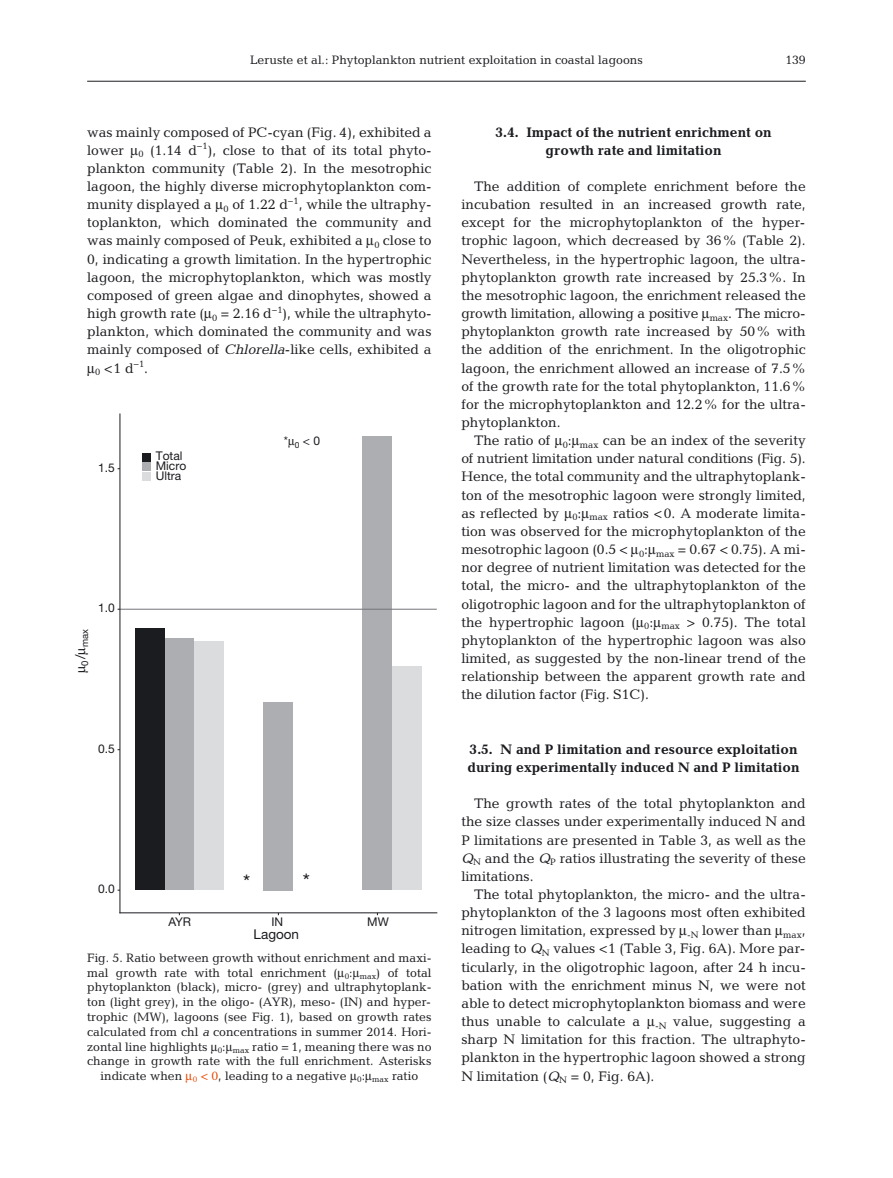
<style>
.page{position:relative;width:893px;height:1178px;background:#fff}
.page>*{position:absolute;margin:0;border:0;box-sizing:border-box;transform-origin:0 0}
.t1{font:20.25px "Helvetica Neue";color:#1b1c20}
.t2{font:13.95px/18.1px "Candida";color:#1b1c20;text-align:justify}
.t3{font:700 13.95px/18.1px "Candida";color:#1b1c20;text-align:center}
.t4{font:13.5px "Helvetica Neue";color:#1b1c20}
.t5{font:12.3px/14.9px "Candida";color:#1b1c20;text-align:center}
.t6{font:12px/9.8px "Helvetica Neue";color:#1b1c20}
.t7{font:9.45px "Helvetica Neue";color:#1b1c20}
.s1{font-family:"Oblique Straight Plain"}
.s2{color:#e84700}
</style>
<div class="page">
<hr style="left:87px;top:81px;width:719px;height:1px;background:#1b1c20">
<div style="left:194px;top:641px;width:30px;height:249px;background:#dadcde"></div>
<div style="left:164px;top:639px;width:30px;height:251px;background:#adaeb1"></div>
<div style="left:135px;top:629px;width:29px;height:261px;background:#1b1c20"></div>
<div style="left:264px;top:702px;width:29px;height:188px;background:#adaeb1"></div>
<div style="left:392px;top:666px;width:30px;height:224px;background:#dadcde"></div>
<div style="left:363px;top:437px;width:29px;height:453px;background:#adaeb1"></div>
<hr style="left:120px;top:609px;width:317px;height:1px;background:#747378">
<hr style="left:120px;top:414px;width:1px;height:499px;background:#1b1c20">
<hr style="left:120px;top:912px;width:317px;height:1px;background:#1b1c20">
<div style="left:142px;top:453px;width:9px;height:9px;background:#1b1c20"></div>
<div style="left:142px;top:463px;width:9px;height:8px;background:#adaeb1"></div>
<div style="left:142px;top:472px;width:9px;height:9px;background:#dadcde"></div>
<p class="t5" style="left:250px;top:53px;width:394px">Leruste et al.: Phytoplankton nutrient exploitation in coastal lagoons</p>
<p class="t5" style="left:785px;top:53px;width:22px">139</p>
<p class="t2" style="left:87px;top:124px;width:346px">was mainly composed of PC-cyan (Fig. 4), exhibited a</p>
<p class="t2" style="left:87px;top:142px;width:346px">lower <sub>0</sub> (1.14 d<sup>−1</sup>), close to that of its total phyto-</p>
<p class="t2" style="left:87px;top:160px;width:346px">plankton community (Table 2). In the mesotrophic</p>
<p class="t2" style="left:87px;top:179px;width:346px">lagoon, the highly diverse microphytoplankton com-</p>
<p class="t2" style="left:87px;top:197px;width:346px">munity displayed a <sub>0</sub> of 1.22 d<sup>−1</sup>, while the ultraphy-</p>
<p class="t2" style="left:87px;top:215px;width:346px">toplankton, which dominated the community and</p>
<p class="t2" style="left:87px;top:233px;width:346px">was mainly composed of Peuk, exhibited a <sub>0</sub> close to</p>
<p class="t2" style="left:87px;top:251px;width:346px">0, indicating a growth limitation. In the hypertrophic</p>
<p class="t2" style="left:87px;top:269px;width:346px">lagoon, the microphytoplankton, which was mostly</p>
<p class="t2" style="left:87px;top:288px;width:346px">composed of green algae and dinophytes, showed a</p>
<p class="t2" style="left:87px;top:306px;width:346px">high growth rate ( <sub>0</sub> = 2.16 d<sup>−1</sup>), while the ultraphyto-</p>
<p class="t2" style="left:87px;top:324px;width:346px">plankton, which dominated the community and was</p>
<p class="t2" style="left:87px;top:342px;width:346px">mainly composed of <span class="s1">Chlorella</span>-like cells, exhibited a</p>
<p class="t2" style="left:95px;top:360px;width:54px"><sub>0</sub> &lt;1 d<sup>−1</sup>.</p>
<p class="t6" style="left:98px;top:464px;width:18px">1.5</p>
<p class="t6" style="left:156px;top:452px;width:32px">Total<br>Micro</p>
<p class="t6" style="left:156px;top:472px;width:27px">Ultra</p>
<p class="t6" style="left:284px;top:437px;width:38px">* <sub>0</sub> &lt; 0</p>
<p class="t7" style="left:81px;top:666px;width:38px;rotate:-90deg">0<sup>/</sup> max</p>
<p class="t6" style="left:98px;top:604px;width:18px">1.0</p>
<p class="t6" style="left:98px;top:745px;width:18px">0.5</p>
<p class="t6" style="left:98px;top:885px;width:18px">0.0</p>
<h1 class="t1" style="left:243px;top:875px;width:9px">*</h1>
<h1 class="t1" style="left:303px;top:874px;width:9px">*</h1>
<p class="t6" style="left:168px;top:918px;width:24px">AYR</p>
<p class="t6" style="left:271px;top:918px;width:13px">IN</p>
<p class="t6" style="left:367px;top:918px;width:23px">MW</p>
<p class="t4" style="left:254px;top:930px;width:47px">Lagoon</p>
<p class="t5" style="left:87px;top:951px;width:346px">Fig. 5. Ratio between growth without enrichment and maxi&shy;mal growth rate with total enrichment ( <sub>0</sub>: <sub>max</sub>) of total phytoplankton (black), micro- (grey) and ultraphytoplank&shy;ton (light grey), in the oligo- (AYR), meso- (IN) and hyper&shy;trophic (MW), lagoons (see Fig. 1), based on growth rates calculated from chl <span class="s1">a</span> concentrations in summer 2014. Hori&shy;zontal line highlights <sub>0</sub>: <sub>max</sub> ratio = 1, meaning there was no change in growth rate with the full enrichment. Asterisks indicate when <sub>0</sub> <span class="s2">&lt; 0</span>, leading to a negative <sub>0</sub>: <sub>max</sub> ratio</p>
<p class="t3" style="left:495px;top:124px;width:278px">3.4. Impact of the nutrient enrichment on growth rate and limitation</p>
<p class="t2" style="left:461px;top:179px;width:346px;text-indent:13px">The addition of complete enrichment before the incubation resulted in an increased growth rate, except for the microphytoplankton of the hyper&shy;trophic lagoon, which decreased by 36% (Table 2).<br>Nevertheless, in the hypertrophic lagoon, the ultra&shy;phytoplankton growth rate increased by 25.3%. In the mesotrophic lagoon, the enrichment released the growth limitation, allowing a positive <sub>max</sub>. The micro - phytoplankton growth rate increased by 50% with the addition of the enrichment. In the oligotrophic lagoon, the enrichment allowed an increase of 7.5% of the growth rate for the total phytoplankton, 11.6% for the microphytoplankton and 12.2% for the ultra&shy;phytoplankton.</p>
<p class="t2" style="left:461px;top:433px;width:346px;text-indent:13px">The ratio of <sub>0</sub>: <sub>max</sub> can be an index of the severity of nutrient limitation under natural conditions (Fig. 5).<br>Hence, the total community and the ultraphytoplank&shy;ton of the mesotrophic lagoon were strongly limited, as reflected by <sub>0</sub>: <sub>max</sub> ratios &lt;0. A moderate limita&shy;tion was observed for the microphytoplankton of the mesotrophic lagoon (0.5 &lt; <sub>0</sub>: <sub>max</sub> = 0.67 &lt; 0.75). A mi&shy;nor degree of nutrient limitation was detected for the total, the micro- and the ultraphytoplankton of the oligotrophic lagoon and for the ultraphytoplankton of the hypertrophic lagoon ( <sub>0</sub>: <sub>max</sub> &gt; 0.75). The total phytoplankton of the hypertrophic lagoon was also limited, as suggested by the non-linear trend of the relationship between the apparent growth rate and the dilution factor (Fig. S1C).</p>
<p class="t3" style="left:468px;top:741px;width:334px;text-align:left">3.5. N and P limitation and resource exploitation during experimentally induced N and P limitation</p>
<p class="t2" style="left:461px;top:796px;width:346px;text-indent:13px">The growth rates of the total phytoplankton and the size classes under experimentally induced N and P limitations are presented in Table 3, as well as the <span class="s1">Q</span><sub>N</sub> and the <span class="s1">Q</span><sub>P</sub> ratios illustrating the severity of these limitations.</p>
<p class="t2" style="left:461px;top:886px;width:346px;text-indent:13px">The total phytoplankton, the micro- and the ultra&shy;phytoplankton of the 3 lagoons most often exhibited nitrogen limitation, expressed by <sub>-N</sub> lower than <sub>max</sub>, leading to <span class="s1">Q</span><sub>N</sub> values &lt;1 (Table 3, Fig. 6A). More par&shy;ticularly, in the oligotrophic lagoon, after 24 h incu&shy;bation with the enrichment minus N, we were not able to detect microphytoplankton biomass and were thus unable to calculate a <sub>-N</sub> value, suggesting a sharp N limitation for this fraction. The ultraphyto&shy;plankton in the hypertrophic lagoon showed a strong N limitation (<span class="s1">Q</span><sub>N</sub> = 0, Fig. 6A).</p>
</div>
